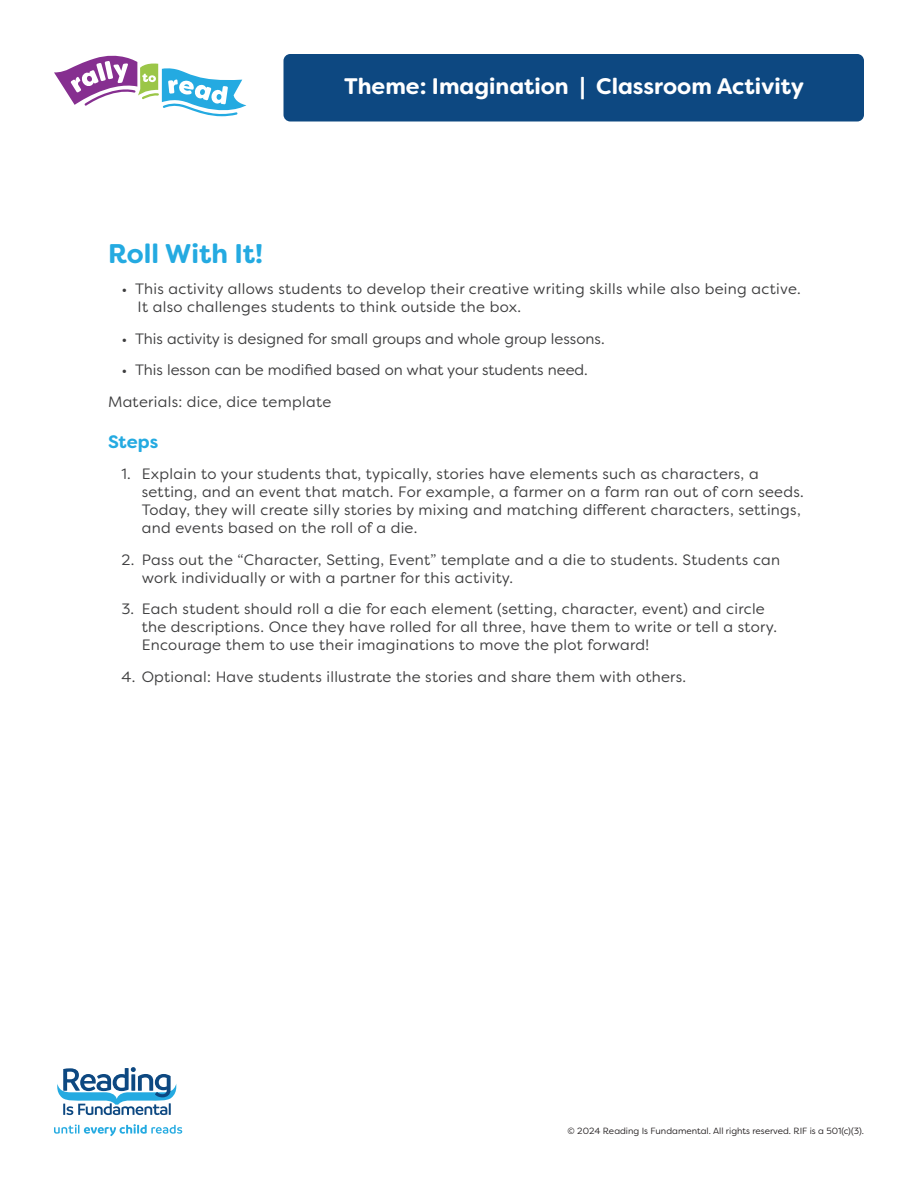
<style>
.page{position:relative;width:918px;height:1188px;background:#fff}
.page>*{position:absolute;margin:0;border:0;box-sizing:border-box;transform-origin:0 0}
.t1{font:700 27px "Filson Soft";color:#24aae1}
.t2{font:700 22.5px "Filson Soft";color:#fff}
.t3{font:700 18px "Filson Soft";color:#24aae1}
.Body_Copy{font:15px/18px "Filson Soft";letter-spacing:.02em;color:#3e3e3f}
.Body_Copy-2{font:15px "Filson Soft";color:#3e3e3f}
.t4{font:9px "Filson Soft";color:#231f20}
</style>
<div class="page">
<svg style="left:54px;top:55px;width:192px;height:62px"></svg>
<svg style="left:57px;top:1067px;width:119px;height:48px"></svg>
<svg style="left:54px;top:1124px;width:128px;height:12px"></svg>
<div style="left:284px;top:54px;width:580px;height:68px;background:#0d4881;border-radius:7px"></div>
<p class="t2" style="left:344px;top:72px;width:462px">Theme: Imagination | Classroom Activity</p>
<p class="t1" style="left:108px;top:236px;width:157px">Roll With It!</p>
<p class="Body_Copy" style="left:138px;top:280px;width:665px;text-indent:-16px">• This activity allows students to develop their creative writing skills while also being active.<br>It also challenges students to think outside the box.</p>
<p class="Body_Copy-2" style="left:122px;top:329px;width:485px">• This activity is designed for small groups and whole group lessons.</p>
<p class="Body_Copy-2" style="left:122px;top:360px;width:468px">• This lesson can be modified based on what your students need.</p>
<p class="Body_Copy" style="left:108px;top:392px;width:225px">Materials: dice, dice template</p>
<p class="t3" style="left:108px;top:430px;width:52px">Steps</p>
<p class="Body_Copy" style="left:142px;top:465px;width:664px;text-indent:-20px">1. Explain to your students that, typically, stories have elements such as characters, a setting, and an event that match. For example, a farmer on a farm ran out of corn seeds.<br>Today, they will create silly stories by mixing and matching different characters, settings, and events based on the roll of a die.</p>
<p class="Body_Copy" style="left:142px;top:550px;width:640px;text-indent:-20px">2. Pass out the “Character, Setting, Event” template and a die to students. Students can work individually or with a partner for this activity.</p>
<p class="Body_Copy" style="left:142px;top:600px;width:637px;text-indent:-20px">3. Each student should roll a die for each element (setting, character, event) and circle the descriptions. Once they have rolled for all three, have them to write or tell a story.<br>Encourage them to use their imaginations to move the plot forward!</p>
<p class="Body_Copy" style="left:122px;top:667px;width:566px">4. Optional: Have students illustrate the stories and share them with others.</p>
<p class="t4" style="left:568px;top:1125px;width:298px">© 2024 Reading Is Fundamental. All rights reserved. RIF is a 501(c)(3).</p>
</div>
